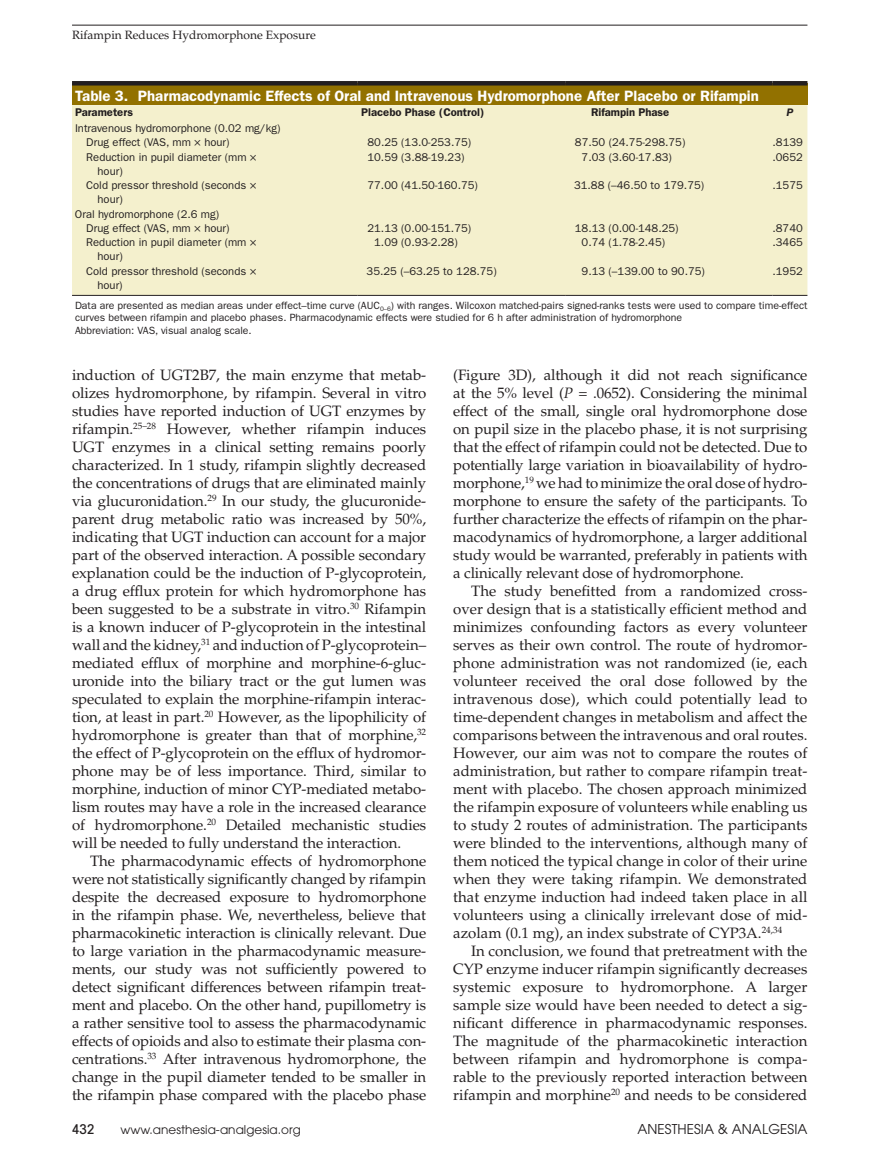
<style>
.page{position:relative;width:878px;height:1175px;background:#fff}
.page>*{position:absolute;margin:0;border:0;box-sizing:border-box;transform-origin:0 0}
.t1{font:15px/18px "Palatino LT Std";letter-spacing:-.005em;color:#231f20;text-align:justify}
.t2{font:600 15px "ITC Franklin Gothic Std";color:#fff}
.t3{font:13.5px "Avant Garde";letter-spacing:.005em;color:#231f20}
.t4{font:500 condensed 13.5px "Avant Garde";color:#231f20}
.t5{font:12px "Palatino LT Std";color:#231f20}
.t6{font:12px "Avant Garde";letter-spacing:.005em;color:#231f20}
.t7{font:11.25px/14.2px "ITC Franklin Gothic Std";color:#231f20}
.t8{font:600 11.25px "ITC Franklin Gothic Std";color:#231f20}
.t9{font:italic 600 11.25px "ITC Franklin Gothic Std";color:#231f20}
.t10{font:10.5px/12px "ITC Franklin Gothic Std";color:#231f20}
.s1{font-style:italic}
</style>
<div class="page">
<hr style="left:72px;top:25px;width:735px;height:1px;background:#231f20">
<div style="left:72px;top:83px;width:735px;height:22px;background:#927100"></div>
<div style="left:72px;top:105px;width:735px;height:190px;background:#f4f0cd"></div>
<div style="left:72px;top:81px;width:286px;height:5px;background:#231f20"></div>
<div style="left:358px;top:81px;width:207px;height:5px;background:#231f20"></div>
<div style="left:565px;top:81px;width:207px;height:5px;background:#231f20"></div>
<div style="left:772px;top:81px;width:35px;height:5px;background:#231f20"></div>
<hr style="left:72px;top:295px;width:286px;height:1px;background:#231f20">
<hr style="left:358px;top:295px;width:207px;height:1px;background:#231f20">
<hr style="left:565px;top:295px;width:207px;height:1px;background:#231f20">
<hr style="left:772px;top:295px;width:35px;height:1px;background:#231f20">
<p class="t5" style="left:72px;top:28px;width:245px">Rifampin Reduces Hydromorphone Exposure</p>
<p class="t2" style="left:75px;top:87px;width:685px">Table 3. Pharmacodynamic Effects of Oral and Intravenous Hydromorphone After Placebo or Rifampin</p>
<p class="t8" style="left:75px;top:105px;width:59px">Parameters</p>
<p class="t8" style="left:361px;top:105px;width:125px">Placebo Phase (Control)</p>
<p class="t8" style="left:591px;top:105px;width:80px">Rifampin Phase</p>
<p class="t9" style="left:786px;top:105px;width:8px">P</p>
<p class="t7" style="left:86px;top:121px;width:196px;text-indent:-11px">Intravenous hydromorphone (0.02 mg/kg)<br>Drug effect (VAS, mm × hour)</p>
<p class="t7" style="left:367px;top:135px;width:105px">80.25 (13.0-253.75)</p>
<p class="t7" style="left:575px;top:135px;width:112px">87.50 (24.75-298.75)</p>
<p class="t7" style="left:772px;top:135px;width:32px">.8139</p>
<p class="t7" style="left:97px;top:150px;width:161px;text-indent:-11px">Reduction in pupil diameter (mm × hour)</p>
<p class="t7" style="left:367px;top:150px;width:98px">10.59 (3.88-19.23)</p>
<p class="t7" style="left:581px;top:150px;width:92px">7.03 (3.60-17.83)</p>
<p class="t7" style="left:772px;top:150px;width:32px">.0652</p>
<p class="t7" style="left:97px;top:178px;width:160px;text-indent:-11px">Cold pressor threshold (seconds × hour)</p>
<p class="t7" style="left:367px;top:178px;width:112px">77.00 (41.50-160.75)</p>
<p class="t7" style="left:574px;top:178px;width:132px">31.88 (–46.50 to 179.75)</p>
<p class="t7" style="left:772px;top:178px;width:32px">.1575</p>
<p class="t7" style="left:86px;top:207px;width:145px;text-indent:-11px">Oral hydromorphone (2.6 mg)<br>Drug effect (VAS, mm × hour)</p>
<p class="t7" style="left:367px;top:221px;width:105px">21.13 (0.00-151.75)</p>
<p class="t7" style="left:575px;top:221px;width:105px">18.13 (0.00-148.25)</p>
<p class="t7" style="left:772px;top:221px;width:32px">.8740</p>
<p class="t7" style="left:97px;top:235px;width:161px;text-indent:-11px">Reduction in pupil diameter (mm × hour)</p>
<p class="t7" style="left:374px;top:235px;width:85px">1.09 (0.93-2.28)</p>
<p class="t7" style="left:581px;top:235px;width:85px">0.74 (1.78-2.45)</p>
<p class="t7" style="left:772px;top:235px;width:32px">.3465</p>
<p class="t7" style="left:97px;top:264px;width:160px;text-indent:-11px">Cold pressor threshold (seconds × hour)</p>
<p class="t7" style="left:366px;top:264px;width:132px">35.25 (–63.25 to 128.75)</p>
<p class="t7" style="left:581px;top:264px;width:125px">9.13 (–139.00 to 90.75)</p>
<p class="t7" style="left:772px;top:264px;width:32px">.1952</p>
<p class="t10" style="left:75px;top:299px;width:734px">Data are presented as median areas under effect–time curve (AUC<sub>0–6</sub>) with ranges. Wilcoxon matched-pairs signed-ranks tests were used to compare time-effect curves between rifampin and placebo phases. Pharmacodynamic effects were studied for 6 h after administration of hydromorphone</p>
<p class="t10" style="left:75px;top:324px;width:178px">Abbreviation: VAS, visual analog scale.</p>
<p class="t1" style="left:72px;top:366px;width:356px">induction of UGT2B7, the main enzyme that metab&shy;olizes hydromorphone, by rifampin. Several in vitro studies have reported induction of UGT enzymes by rifampin.<sup>25–28</sup> However, whether rifampin induces UGT enzymes in a clinical setting remains poorly characterized. In 1 study, rifampin slightly decreased the concentrations of drugs that are eliminated mainly via glucuronidation.<sup>29</sup> In our study, the glucuronide&shy;parent drug metabolic ratio was increased by 50%, indicating that UGT induction can account for a major part of the observed interaction. A possible secondary explanation could be the induction of P-glycoprotein, a drug efflux protein for which hydromorphone has been suggested to be a substrate in vitro.<sup>30</sup> Rifampin is a known inducer of P-glycoprotein in the intestinal wall and the kidney,<sup>31</sup> and induction of P-glycoprotein– mediated efflux of morphine and morphine-6-gluc&shy;uronide into the biliary tract or the gut lumen was speculated to explain the morphine-rifampin interac&shy;tion, at least in part.<sup>20</sup> However, as the lipophilicity of hydromorphone is greater than that of morphine,<sup>32 </sup>the effect of P-glycoprotein on the efflux of hydromor&shy;phone may be of less importance. Third, similar to morphine, induction of minor CYP-mediated metabo&shy;lism routes may have a role in the increased clearance of hydromorphone.<sup>20</sup> Detailed mechanistic studies will be needed to fully understand the interaction.</p>
<p class="t1" style="left:72px;top:852px;width:356px;text-indent:18px">The pharmacodynamic effects of hydromorphone were not statistically significantly changed by rifampin despite the decreased exposure to hydromorphone in the rifampin phase. We, nevertheless, believe that pharmacokinetic interaction is clinically relevant. Due to large variation in the pharmacodynamic measure&shy;ments, our study was not sufficiently powered to detect significant differences between rifampin treat&shy;ment and placebo. On the other hand, pupillometry is a rather sensitive tool to assess the pharmacodynamic effects of opioids and also to estimate their plasma con&shy;centrations.<sup>33</sup> After intravenous hydromorphone, the change in the pupil diameter tended to be smaller in the rifampin phase compared with the placebo phase</p>
<p class="t1" style="left:453px;top:366px;width:356px">(Figure 3D), although it did not reach significance at the 5% level (<span class="s1">P</span> = .0652). Considering the minimal effect of the small, single oral hydromorphone dose on pupil size in the placebo phase, it is not surprising that the effect of rifampin could not be detected. Due to potentially large variation in bioavailability of hydro&shy;morphone,<sup>19</sup> we had to minimize the oral dose of hydro&shy;morphone to ensure the safety of the participants. To further characterize the effects of rifampin on the phar&shy;macodynamics of hydromorphone, a larger additional study would be warranted, preferably in patients with a clinically relevant dose of hydromorphone.</p>
<p class="t1" style="left:453px;top:582px;width:356px;text-indent:18px">The study benefitted from a randomized cross&shy;over design that is a statistically efficient method and minimizes confounding factors as every volunteer serves as their own control. The route of hydromor&shy;phone administration was not randomized (ie, each volunteer received the oral dose followed by the intravenous dose), which could potentially lead to time-dependent changes in metabolism and affect the comparisons between the intravenous and oral routes.<br>However, our aim was not to compare the routes of administration, but rather to compare rifampin treat&shy;ment with placebo. The chosen approach minimized the rifampin exposure of volunteers while enabling us to study 2 routes of administration. The participants were blinded to the interventions, although many of them noticed the typical change in color of their urine when they were taking rifampin. We demonstrated that enzyme induction had indeed taken place in all volunteers using a clinically irrelevant dose of mid&shy;azolam (0.1 mg), an index substrate of CYP3A.<sup>24,34</sup></p>
<p class="t1" style="left:453px;top:942px;width:356px;text-indent:18px">In conclusion, we found that pretreatment with the CYP enzyme inducer rifampin significantly decreases systemic exposure to hydromorphone. A larger sample size would have been needed to detect a sig&shy;nificant difference in pharmacodynamic responses.<br>The magnitude of the pharmacokinetic interaction between rifampin and hydromorphone is compa&shy;rable to the previously reported interaction between rifampin and morphine<sup>20</sup> and needs to be considered</p>
<p class="t4" style="left:72px;top:1121px;width:24px">432</p>
<p class="t6" style="left:120px;top:1123px;width:182px">www.anesthesia-analgesia.org</p>
<p class="t3" style="left:637px;top:1121px;width:28px">ANESTHESI</p>
<p class="t3" style="left:704px;top:1121px;width:66px">A &amp; ANALGESI</p>
<p class="t3" style="left:797px;top:1121px;width:11px">A</p>
</div>
